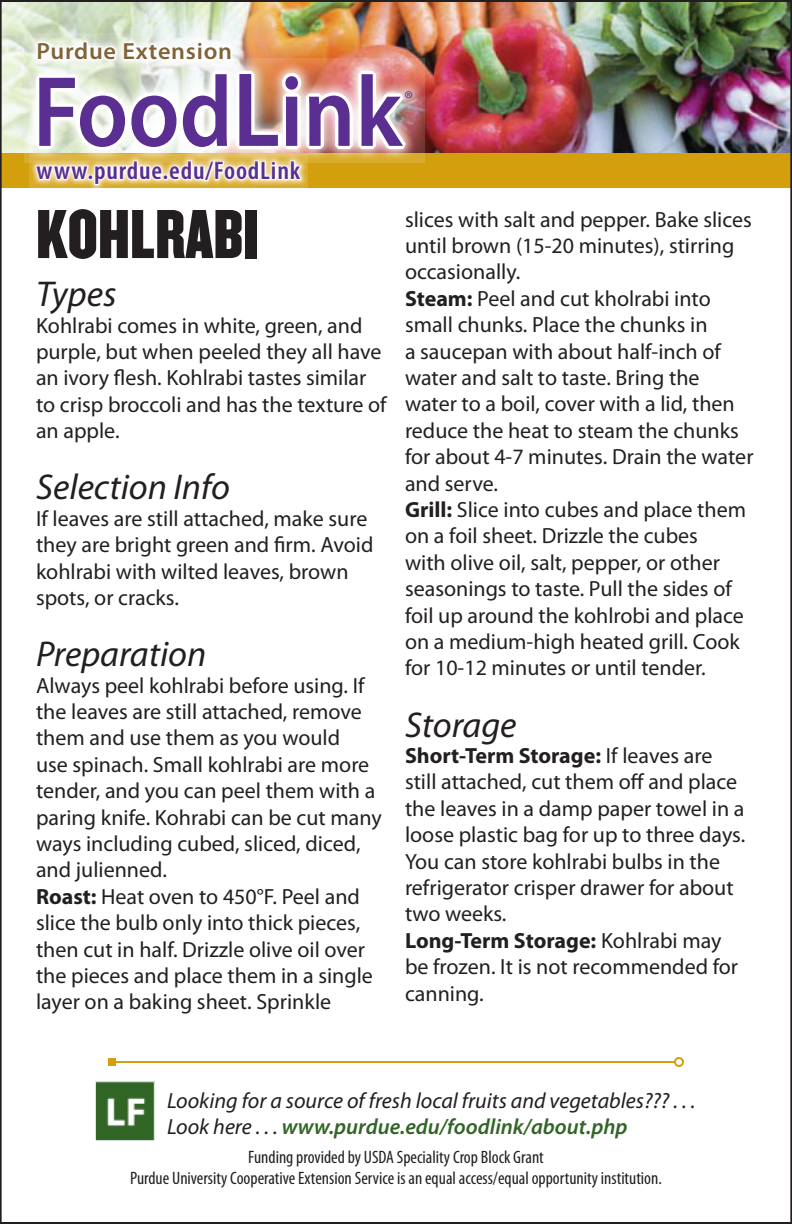
<style>
.page{position:relative;width:792px;height:1224px;background:#fff}
.page>*{position:absolute;margin:0;border:0;box-sizing:border-box;transform-origin:0 0}
.t1{font:600 101px "Myriad Pro";color:#5b2e91;scale:.9 1}
.t2{font:60px "Champion HTF Welterweight";color:#231f20}
.Subhead{font:italic 36px "Myriad Pro";color:#231f20}
.t3{font:600 condensed 25.6px "Myriad Pro";letter-spacing:.03em;color:#5b2e91;scale:1.06 1}
.t4{font:600 23.4px "Myriad Pro";letter-spacing:.03em;color:#806339;scale:1.04 1}
.Text{font:22px/26.4px "Myriad Pro";color:#231f20}
.t5{font:italic 22px/26.4px "Myriad Pro";color:#231f20}
.t6{font:21.8px "Myriad Pro";color:#5b2e91}
.t7{font:condensed 18px "Myriad Pro";color:#231f20}
.s1{font-size:106.6px}
.s2{font-weight:700}
.s3{font-weight:600;color:#316526}
</style>
<div class="page">
<img style="left:3px;top:3px;width:786px;height:151px">
<div style="left:0;top:154px;width:792px;height:34px;background:#d49f0c"></div>
<svg style="left:24px;top:58px;width:401px;height:105px;background:#caa28a"></svg>
<img style="left:33px;top:34px;width:382px;height:154px">
<hr style="left:112px;top:1061px;width:563px;height:2px;background:#d49f0c">
<div style="left:108px;top:1058px;width:8px;height:8px;background:#d49f0c"></div>
<div style="left:674px;top:1057px;width:10px;height:10px;border:2px solid #d49f0c;border-radius:50%"></div>
<img style="left:97px;top:1083px;width:56px;height:56px">
<div style="left:95px;top:1081px;width:60px;height:60px;border:1px solid #fff"></div>
<p class="t4" style="left:36px;top:36px;width:190px">Purdue Extension</p>
<p class="t1" style="left:33px;top:48px;width:412px">Food<span class="s1">L</span>ink</p>
<p class="t6" style="left:404px;top:85px;width:11px">®</p>
<p class="t3" style="left:36px;top:157px;width:250px">www.purdue.edu/FoodLink</p>
<p class="t2" style="left:36px;top:195px;width:225px">KOHLRABI</p>
<p class="Subhead" style="left:36px;top:272px;width:82px">Types</p>
<p class="Text" style="left:36px;top:312px;width:352px">Kohlrabi comes in white, green, and purple, but when peeled they all have an ivory flesh. Kohlrabi tastes similar to crisp broccoli and has the texture of an apple.</p>
<p class="Subhead" style="left:36px;top:465px;width:196px">Selection Info</p>
<p class="Text" style="left:36px;top:505px;width:339px">If leaves are still attached, make sure they are bright green and firm. Avoid kohlrabi with wilted leaves, brown spots, or cracks.</p>
<p class="Subhead" style="left:36px;top:632px;width:172px">Preparation</p>
<p class="Text" style="left:36px;top:672px;width:347px">Always peel kohlrabi before using. If the leaves are still attached, remove them and use them as you would<br>use spinach. Small kohlrabi are more tender, and you can peel them with a paring knife. Kohrabi can be cut many ways including cubed, sliced, diced, and julienned.</p>
<p class="Text" style="left:36px;top:883px;width:338px"><span class="s2">Roast:</span> Heat oven to 450°F. Peel and slice the bulb only into thick pieces, then cut in half. Drizzle olive oil over the pieces and place them in a single layer on a baking sheet. Sprinkle</p>
<p class="Text" style="left:405px;top:206px;width:348px">slices with salt and pepper. Bake slices until brown (15-20 minutes), stirring occasionally.</p>
<p class="Text" style="left:405px;top:285px;width:350px"><span class="s2">Steam:</span> Peel and cut kholrabi into small chunks. Place the chunks in<br>a saucepan with about half-inch of water and salt to taste. Bring the water to a boil, cover with a lid, then reduce the heat to steam the chunks for about 4-7 minutes. Drain the water and serve.</p>
<p class="Text" style="left:405px;top:496px;width:343px"><span class="s2">Grill:</span> Slice into cubes and place them on a foil sheet. Drizzle the cubes<br>with olive oil, salt, pepper, or other seasonings to taste. Pull the sides of foil up around the kohlrobi and place on a medium-high heated grill. Cook for 10-12 minutes or until tender.</p>
<p class="Subhead" style="left:405px;top:702px;width:113px">Storage</p>
<p class="Text" style="left:405px;top:742px;width:342px"><span class="s2">Short-Term Storage:</span> If leaves are still attached, cut them off and place the leaves in a damp paper towel in a loose plastic bag for up to three days.<br>You can store kohlrabi bulbs in the refrigerator crisper drawer for about two weeks.</p>
<p class="Text" style="left:405px;top:927px;width:335px"><span class="s2">Long-Term Storage:</span> Kohlrabi may be frozen. It is not recommended for canning.</p>
<p class="t5" style="left:167px;top:1087px;width:530px">Looking for a source of fresh local fruits and vegetables??? . . .<br>Look here . . . <span class="s3">www.purdue.edu/foodlink/about.php</span></p>
<p class="t7" style="left:248px;top:1146px;width:297px">Funding provided by USDA Speciality Crop Block Grant</p>
<p class="t7" style="left:130px;top:1168px;width:533px">Purdue University Cooperative Extension Service is an equal access/equal opportunity institution.</p>
</div>
